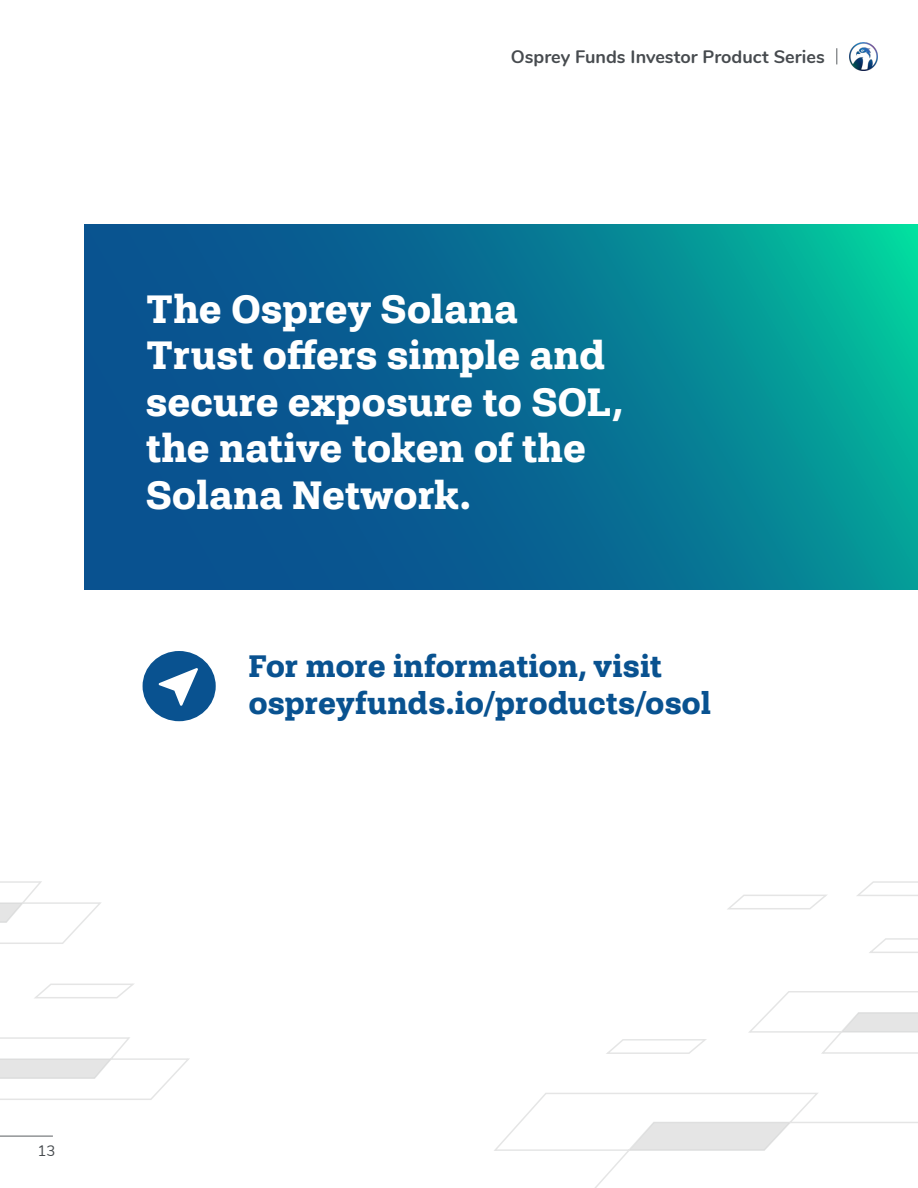
<style>
.page{position:relative;width:918px;height:1188px;background:#fff}
.page>*{position:absolute;margin:0;border:0;box-sizing:border-box;transform-origin:0 0}
.t1{font:700 42px/46.5px "Shandon Slab";color:#fff}
.t2{font:700 33px/37.5px "Shandon Slab";letter-spacing:-.005em;color:#095290}
.t3{font:700 18px "Nunito";color:#474b4f}
.t4{font:15px "Nunito";color:#474b4f}
</style>
<div class="page">
<hr style="left:0;top:1136px;width:53px;height:1px;background:#474b4f">
<svg style="left:84px;top:224px;width:834px;height:365px;background:#077193"></svg>
<svg style="left:143px;top:651px;width:73px;height:70px"></svg>
<svg style="left:494px;top:938px;width:424px;height:250px"></svg>
<svg style="left:746px;top:990px;width:172px;height:65px"></svg>
<svg style="left:630px;top:1122px;width:160px;height:28px;background:#e8e8e8"></svg>
<svg style="left:0;top:1037px;width:190px;height:63px"></svg>
<svg style="left:0;top:881px;width:101px;height:63px"></svg>
<svg style="left:727px;top:881px;width:191px;height:29px"></svg>
<svg style="left:34px;top:983px;width:100px;height:16px"></svg>
<svg style="left:837px;top:48px;width:1px;height:16px"></svg>
<img style="left:849px;top:42px;width:29px;height:29px">
<p class="t3" style="left:511px;top:44px;width:315px">Osprey Funds Investor Product Series</p>
<p class="t1" style="left:146px;top:285px;width:478px">The Osprey Solana<br>Trust offers simple and secure exposure to SOL, the native token of the<br>Solana Network.</p>
<p class="t2" style="left:248px;top:646px;width:464px">For more information, visit ospreyfunds.io/products/osol</p>
<p class="t4" style="left:38px;top:1139px;width:19px">13</p>
</div>
